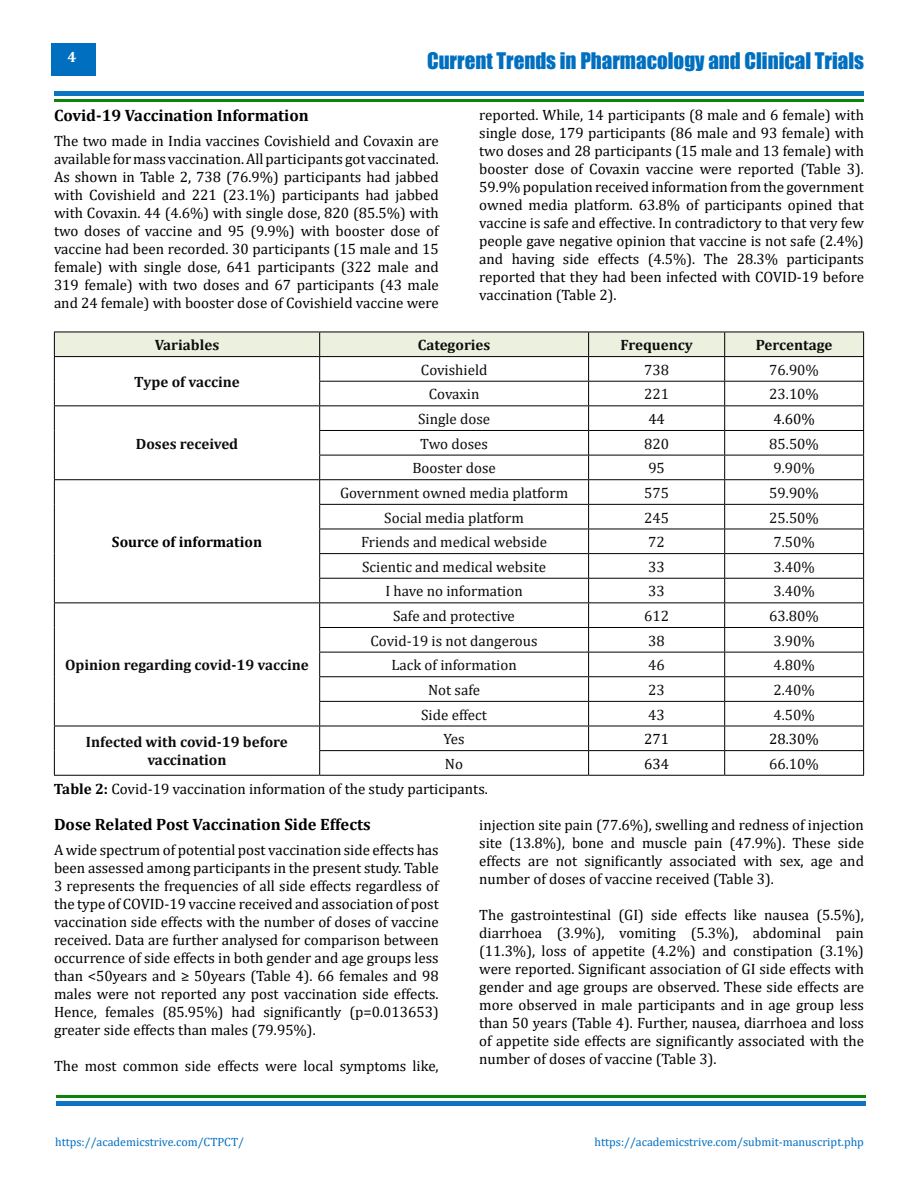
<style>
.page{position:relative;width:918px;height:1188px;background:#fff}
.page>*{position:absolute;margin:0;border:0;box-sizing:border-box;transform-origin:0 0}
.t1{font:21px "Impact";color:#006fc0}
.t2{font:700 16.5px "Cambria";color:#000}
.t3{font:15px/18px "Cambria";color:#000;text-align:justify}
.t4{font:15px "Cambria";color:#0d0d0d}
.t5{font:700 15px/18px "Cambria";color:#0d0d0d;text-align:center}
.t6{font:700 15px "Cambria";color:#000}
.t7{font:700 15px "Cambria";color:#fff}
.t8{font:12px "Cambria";color:#006fc0}
.s1{font-weight:700}
</style>
<div class="page">
<div style="left:51px;top:43px;width:45px;height:33px;background:#006fc0"></div>
<div style="left:54px;top:91px;width:810px;height:5px;background:#0b75c2"></div>
<hr style="left:56px;top:1101px;width:810px;height:4px;background:#0b75c2">
<hr style="left:54px;top:99px;width:810px;height:3px;background:#007f01">
<hr style="left:56px;top:1095px;width:810px;height:2px;background:#007f01">
<hr style="left:54px;top:775px;width:266px;height:1px;background:#000">
<svg style="left:54px;top:332px;width:810px;height:443px"></svg>
<hr style="left:320px;top:775px;width:269px;height:1px;background:#000">
<hr style="left:589px;top:775px;width:136px;height:1px;background:#000">
<hr style="left:725px;top:775px;width:139px;height:1px;background:#000">
<p class="t7" style="left:68px;top:47px;width:10px">4</p>
<h1 class="t1" style="left:427px;top:45px;width:439px">Current Trends in Pharmacology and Clinical Trials</h1>
<p class="t2" style="left:54px;top:104px;width:256px">Covid-19 Vaccination Information</p>
<p class="t3" style="left:54px;top:131px;width:386px">The two made in India vaccines Covishield and Covaxin are available for mass vaccination. All participants got vaccinated.<br>As shown in Table 2, 738 (76.9%) participants had jabbed with Covishield and 221 (23.1%) participants had jabbed with Covaxin. 44 (4.6%) with single dose, 820 (85.5%) with two doses of vaccine and 95 (9.9%) with booster dose of vaccine had been recorded. 30 participants (15 male and 15 female) with single dose, 641 participants (322 male and 319 female) with two doses and 67 participants (43 male and 24 female) with booster dose of Covishield vaccine were</p>
<p class="t3" style="left:479px;top:105px;width:386px">reported. While, 14 participants (8 male and 6 female) with single dose, 179 participants (86 male and 93 female) with two doses and 28 participants (15 male and 13 female) with booster dose of Covaxin vaccine were reported (Table 3).<br>59.9% population received information from the government owned media platform. 63.8% of participants opined that vaccine is safe and effective. In contradictory to that very few people gave negative opinion that vaccine is not safe (2.4%) and having side effects (4.5%). The 28.3% participants reported that they had been infected with COVID-19 before vaccination (Table 2).</p>
<p class="t5" style="left:155px;top:335px;width:66px">Variables</p>
<p class="t5" style="left:418px;top:335px;width:74px">Categories</p>
<p class="t5" style="left:620px;top:335px;width:74px">Frequency</p>
<p class="t5" style="left:756px;top:335px;width:78px">Percentage</p>
<p class="t5" style="left:134px;top:372px;width:107px">Type of vaccine</p>
<p class="t4" style="left:421px;top:361px;width:68px">Covishield</p>
<p class="t4" style="left:644px;top:361px;width:26px">738</p>
<p class="t4" style="left:769px;top:361px;width:51px">76.90%</p>
<p class="t4" style="left:429px;top:385px;width:52px">Covaxin</p>
<p class="t4" style="left:644px;top:385px;width:26px">221</p>
<p class="t4" style="left:769px;top:385px;width:51px">23.10%</p>
<p class="t5" style="left:136px;top:434px;width:104px">Doses received</p>
<p class="t6" style="left:112px;top:531px;width:152px">Source of information</p>
<p class="t5" style="left:65px;top:656px;width:245px">Opinion regarding covid-19 vaccine</p>
<p class="t4" style="left:418px;top:410px;width:74px">Single dose</p>
<p class="t3" style="left:648px;top:410px;width:18px">44</p>
<p class="t3" style="left:773px;top:410px;width:43px">4.60%</p>
<p class="t4" style="left:420px;top:435px;width:69px">Two doses</p>
<p class="t4" style="left:644px;top:435px;width:26px">820</p>
<p class="t4" style="left:769px;top:435px;width:51px">85.50%</p>
<p class="t4" style="left:412px;top:459px;width:85px">Booster dose</p>
<p class="t4" style="left:648px;top:459px;width:18px">95</p>
<p class="t4" style="left:773px;top:459px;width:43px">9.90%</p>
<p class="t4" style="left:340px;top:484px;width:230px">Government owned media platform</p>
<p class="t4" style="left:644px;top:484px;width:26px">575</p>
<p class="t4" style="left:769px;top:484px;width:51px">59.90%</p>
<p class="t4" style="left:384px;top:509px;width:141px">Social media platform</p>
<p class="t4" style="left:644px;top:509px;width:26px">245</p>
<p class="t4" style="left:769px;top:509px;width:51px">25.50%</p>
<p class="t4" style="left:361px;top:533px;width:188px">Friends and medical webside</p>
<p class="t4" style="left:648px;top:533px;width:18px">72</p>
<p class="t4" style="left:773px;top:533px;width:43px">7.50%</p>
<p class="t4" style="left:362px;top:558px;width:185px">Scientic and medical website</p>
<p class="t4" style="left:648px;top:558px;width:18px">33</p>
<p class="t4" style="left:773px;top:558px;width:43px">3.40%</p>
<p class="t4" style="left:385px;top:582px;width:139px">I have no information</p>
<p class="t4" style="left:648px;top:582px;width:18px">33</p>
<p class="t4" style="left:773px;top:582px;width:43px">3.40%</p>
<p class="t4" style="left:393px;top:607px;width:123px">Safe and protective</p>
<p class="t4" style="left:644px;top:607px;width:26px">612</p>
<p class="t4" style="left:769px;top:607px;width:51px">63.80%</p>
<p class="t4" style="left:371px;top:632px;width:169px">Covid-19 is not dangerous</p>
<p class="t4" style="left:648px;top:632px;width:18px">38</p>
<p class="t4" style="left:773px;top:632px;width:43px">3.90%</p>
<p class="t4" style="left:391px;top:656px;width:127px">Lack of information</p>
<p class="t4" style="left:648px;top:656px;width:18px">46</p>
<p class="t4" style="left:773px;top:656px;width:43px">4.80%</p>
<p class="t4" style="left:428px;top:681px;width:53px">Not safe</p>
<p class="t4" style="left:648px;top:681px;width:18px">23</p>
<p class="t4" style="left:773px;top:681px;width:43px">2.40%</p>
<p class="t4" style="left:421px;top:706px;width:67px">Side effect</p>
<p class="t4" style="left:648px;top:706px;width:18px">43</p>
<p class="t4" style="left:773px;top:706px;width:43px">4.50%</p>
<p class="t5" style="left:86px;top:733px;width:203px">Infected with covid-19 before vaccination</p>
<p class="t4" style="left:444px;top:730px;width:22px">Yes</p>
<p class="t3" style="left:644px;top:730px;width:26px">271</p>
<p class="t3" style="left:769px;top:730px;width:51px">28.30%</p>
<p class="t4" style="left:445px;top:755px;width:20px">No</p>
<p class="t3" style="left:644px;top:755px;width:26px">634</p>
<p class="t4" style="left:769px;top:755px;width:51px">66.10%</p>
<p class="t3" style="left:54px;top:780px;width:435px"><span class="s1">Table 2:</span> Covid-19 vaccination information of the study participants.</p>
<p class="t2" style="left:54px;top:813px;width:318px">Dose Related Post Vaccination Side Effects</p>
<p class="t3" style="left:54px;top:841px;width:386px">A wide spectrum of potential post vaccination side effects has been assessed among participants in the present study. Table 3 represents the frequencies of all side effects regardless of the type of COVID-19 vaccine received and association of post vaccination side effects with the number of doses of vaccine received. Data are further analysed for comparison between occurrence of side effects in both gender and age groups less than &lt;50years and ≥ 50years (Table 4). 66 females and 98 males were not reported any post vaccination side effects.<br>Hence, females (85.95%) had significantly (p=0.013653) greater side effects than males (79.95%).</p>
<p class="t3" style="left:54px;top:1057px;width:386px">The most common side effects were local symptoms like,</p>
<p class="t3" style="left:479px;top:816px;width:386px">injection site pain (77.6%), swelling and redness of injection site (13.8%), bone and muscle pain (47.9%). These side effects are not significantly associated with sex, age and number of doses of vaccine received (Table 3).</p>
<p class="t3" style="left:479px;top:906px;width:386px">The gastrointestinal (GI) side effects like nausea (5.5%), diarrhoea (3.9%), vomiting (5.3%), abdominal pain (11.3%), loss of appetite (4.2%) and constipation (3.1%) were reported. Significant association of GI side effects with gender and age groups are observed. These side effects are more observed in male participants and in age group less than 50 years (Table 4). Further, nausea, diarrhoea and loss of appetite side effects are significantly associated with the number of doses of vaccine (Table 3).</p>
<p class="t8" style="left:55px;top:1135px;width:191px">https://academicstrive.com/CTPCT/</p>
<p class="t8" style="left:594px;top:1135px;width:271px">https://academicstrive.com/submit-manuscript.php</p>
</div>
